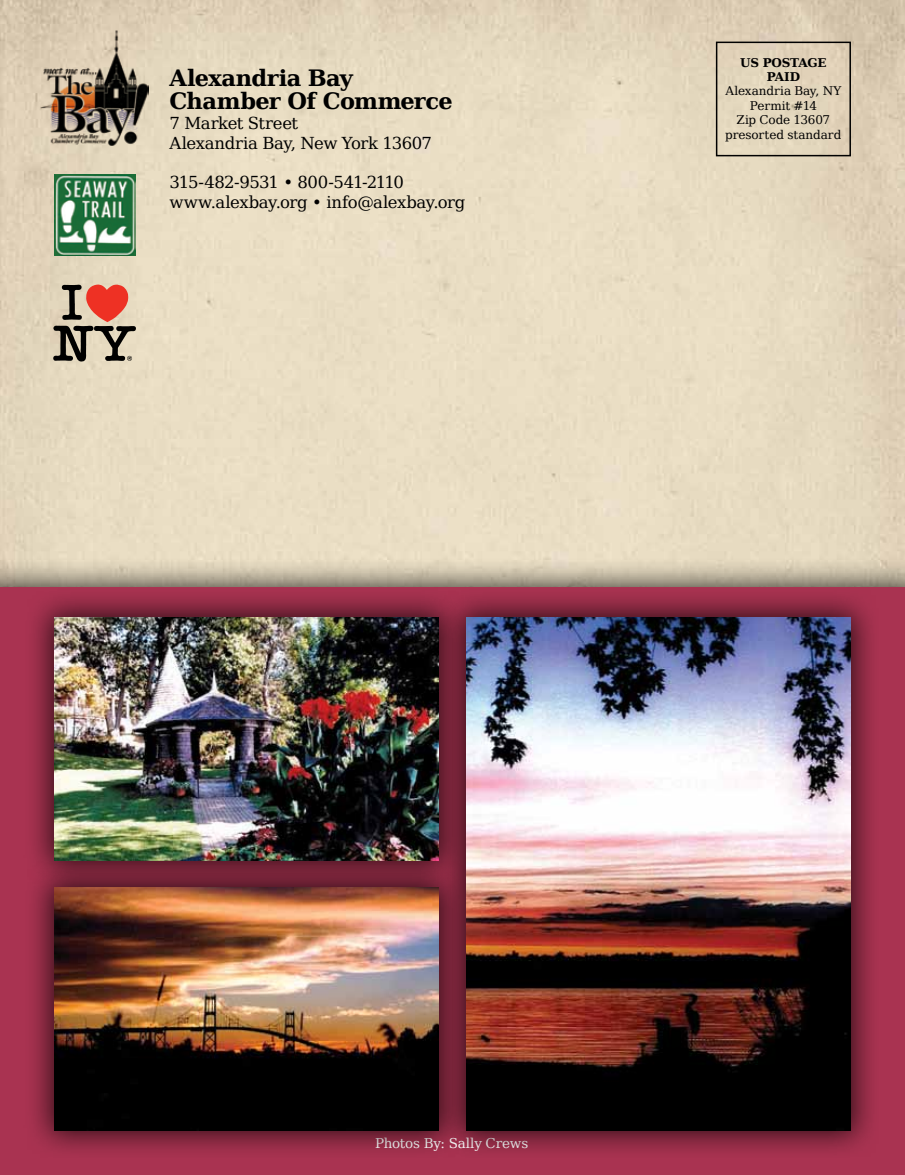
<style>
.page{position:relative;width:905px;height:1175px;background:#fff}
.page>*{position:absolute;margin:0;border:0;box-sizing:border-box;transform-origin:0 0}
.t1{font:700 22.5px/23.4px "Bitstream Vera Serif";letter-spacing:-.025em;color:#000}
.t2{font:16.5px/19.8px "Bitstream Vera Serif";letter-spacing:-.03em;color:#000}
.t3{font:13.5px "Bitstream Vera Serif";letter-spacing:-.01em;color:#fff}
.t4{font:12px/14.4px "Bitstream Vera Serif";letter-spacing:-.015em;color:#000;text-align:center}
.t5{font:700 12px/14.4px "Bitstream Vera Serif";letter-spacing:-.03em;color:#000}
</style>
<div class="page">
<img style="left:0;top:0;width:904px;height:554px">
<div style="left:0;top:554px;width:904px;height:620px;background:#000;opacity:.75"></div>
<div style="left:0;top:587px;width:904px;height:587px;background:#a93351"></div>
<div style="left:716px;top:42px;width:134px;height:114px;border:2px solid #000"></div>
<img style="left:40px;top:30px;width:109px;height:116px">
<img style="left:54px;top:174px;width:81px;height:82px">
<svg style="left:53px;top:284px;width:83px;height:77px;background:#ad8473"></svg>
<div style="left:21px;top:584px;width:445px;height:303px;background:#000;opacity:.75"></div>
<img style="left:54px;top:617px;width:379px;height:237px">
<div style="left:21px;top:854px;width:445px;height:303px;background:#000;opacity:.75"></div>
<img style="left:54px;top:887px;width:379px;height:243px">
<div style="left:433px;top:584px;width:445px;height:573px;background:#000;opacity:.75"></div>
<img style="left:466px;top:617px;width:384px;height:513px">
<h1 class="t1" style="left:170px;top:66px;width:285px">Alexandria Bay<br>Chamber Of Commerce</h1>
<p class="t2" style="left:170px;top:113px;width:264px">7 Market Street<br>Alexandria Bay, New York 13607</p>
<p class="t2" style="left:170px;top:173px;width:297px">315-482-9531 • 800-541-2110 www.alexbay.org • info@alexbay.org</p>
<p class="t5" style="left:766px;top:55px;width:60px;text-indent:-26px">US POSTAGE<br>PAID</p>
<p class="t4" style="left:725px;top:84px;width:118px">Alexandria Bay, NY<br>Permit #14<br>Zip Code 13607 presorted standard</p>
<p class="t3" style="left:375px;top:1135px;width:155px">Photos By: Sally Crews</p>
</div>
